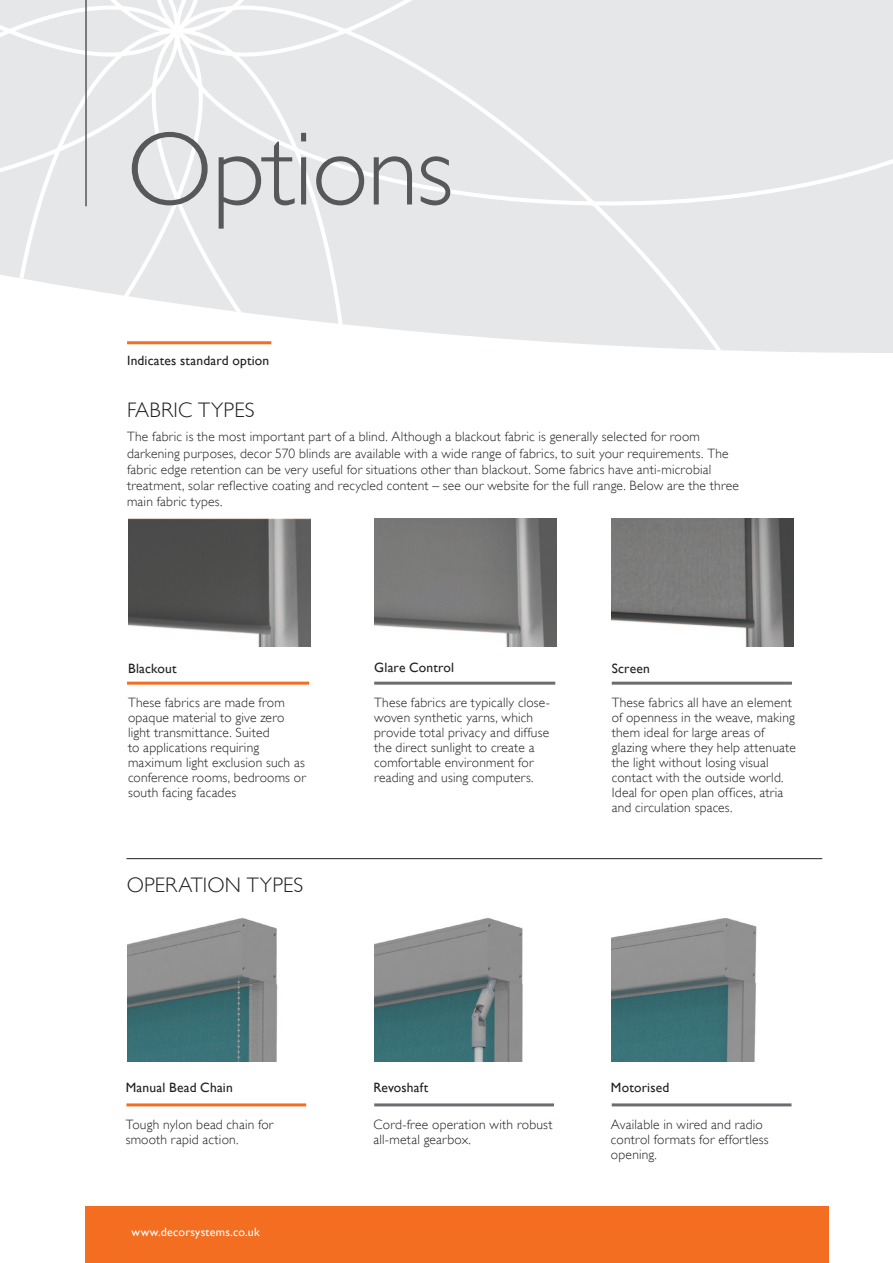
<style>
.page{position:relative;width:893px;height:1263px;background:#fff}
.page>*{position:absolute;margin:0;border:0;box-sizing:border-box;transform-origin:0 0}
.t1{font:300 105px "Gill Sans";letter-spacing:-.015em;color:#57585a}
.t2{font:300 21px "Gill Sans";letter-spacing:.005em;color:#231f20}
.t3{font:300 13.5px/15px "Gill Sans";letter-spacing:.015em;color:#231f20}
.t4{font:13.5px "Gill Sans";letter-spacing:.015em;color:#231f20}
.t5{font:12px "Gill Sans";letter-spacing:.02em;color:#fff}
</style>
<div class="page">
<svg style="left:0;top:0;width:893px;height:353px;background:#e9e9eb"></svg>
<div style="left:85px;top:1206px;width:744px;height:57px;background:#f36e21"></div>
<hr style="left:127px;top:341px;width:144px;height:3px;background:#f36e21">
<img style="left:127px;top:917px;width:151px;height:144px">
<img style="left:374px;top:917px;width:149px;height:144px">
<img style="left:612px;top:918px;width:145px;height:143px">
<hr style="left:126px;top:1103px;width:180px;height:3px;background:#f36e21">
<hr style="left:374px;top:1103px;width:180px;height:3px;background:#6c6d70">
<hr style="left:612px;top:1103px;width:179px;height:3px;background:#6c6d70">
<img style="left:374px;top:519px;width:182px;height:128px">
<img style="left:128px;top:519px;width:182px;height:128px">
<img style="left:612px;top:519px;width:182px;height:128px">
<hr style="left:126px;top:858px;width:696px;height:1px;background:#231f20">
<hr style="left:127px;top:682px;width:182px;height:3px;background:#f36e21">
<hr style="left:374px;top:682px;width:181px;height:3px;background:#6c6d70">
<hr style="left:612px;top:682px;width:180px;height:3px;background:#6c6d70">
<hr style="left:85px;top:0;width:2px;height:206px;background:#57585a">
<p class="t1" style="left:126px;top:108px;width:329px">Options</p>
<p class="t4" style="left:127px;top:353px;width:144px">Indicates standard option</p>
<p class="t2" style="left:127px;top:397px;width:129px">FABRIC TYPES</p>
<p class="t3" style="left:127px;top:429px;width:613px;line-height:16.2px">The fabric is the most important part of a blind. Although a blackout fabric is generally selected for room darkening purposes, decor 570 blinds are available with a wide range of fabrics, to suit your requirements. The fabric edge retention can be very useful for situations other than blackout. Some fabrics have anti-microbial treatment, solar reflective coating and recycled content – see our website for the full range. Below are the three main fabric types.</p>
<p class="t4" style="left:128px;top:660px;width:50px">Blackout</p>
<p class="t4" style="left:374px;top:659px;width:81px">Glare Control</p>
<p class="t4" style="left:612px;top:660px;width:40px">Screen</p>
<p class="t3" style="left:128px;top:695px;width:179px">These fabrics are made from opaque material to give zero light transmittance. Suited<br>to applications requiring maximum light exclusion such as conference rooms, bedrooms or south facing facades</p>
<p class="t3" style="left:612px;top:695px;width:186px">These fabrics all have an element of openness in the weave, making them ideal for large areas of glazing where they help attenuate the light without losing visual contact with the outside world.<br>Ideal for open plan offices, atria and circulation spaces.</p>
<p class="t3" style="left:374px;top:695px;width:177px">These fabrics are typically close&shy;woven synthetic yarns, which provide total privacy and diffuse the direct sunlight to create a comfortable environment for reading and using computers.</p>
<p class="t2" style="left:127px;top:873px;width:178px">OPERATION TYPES</p>
<p class="t4" style="left:126px;top:1080px;width:109px">Manual Bead Chain</p>
<p class="t3" style="left:126px;top:1116px;width:149px">Tough nylon bead chain for smooth rapid action.</p>
<p class="t5" style="left:131px;top:1225px;width:130px">www.decorsystems.co.uk</p>
<p class="t4" style="left:373px;top:1080px;width:56px">Revoshaft</p>
<p class="t3" style="left:373px;top:1116px;width:181px">Cord-free operation with robust all-metal gearbox.</p>
<p class="t4" style="left:611px;top:1080px;width:60px">Motorised</p>
<p class="t3" style="left:611px;top:1116px;width:159px">Available in wired and radio control formats for effortless opening.</p>
</div>
